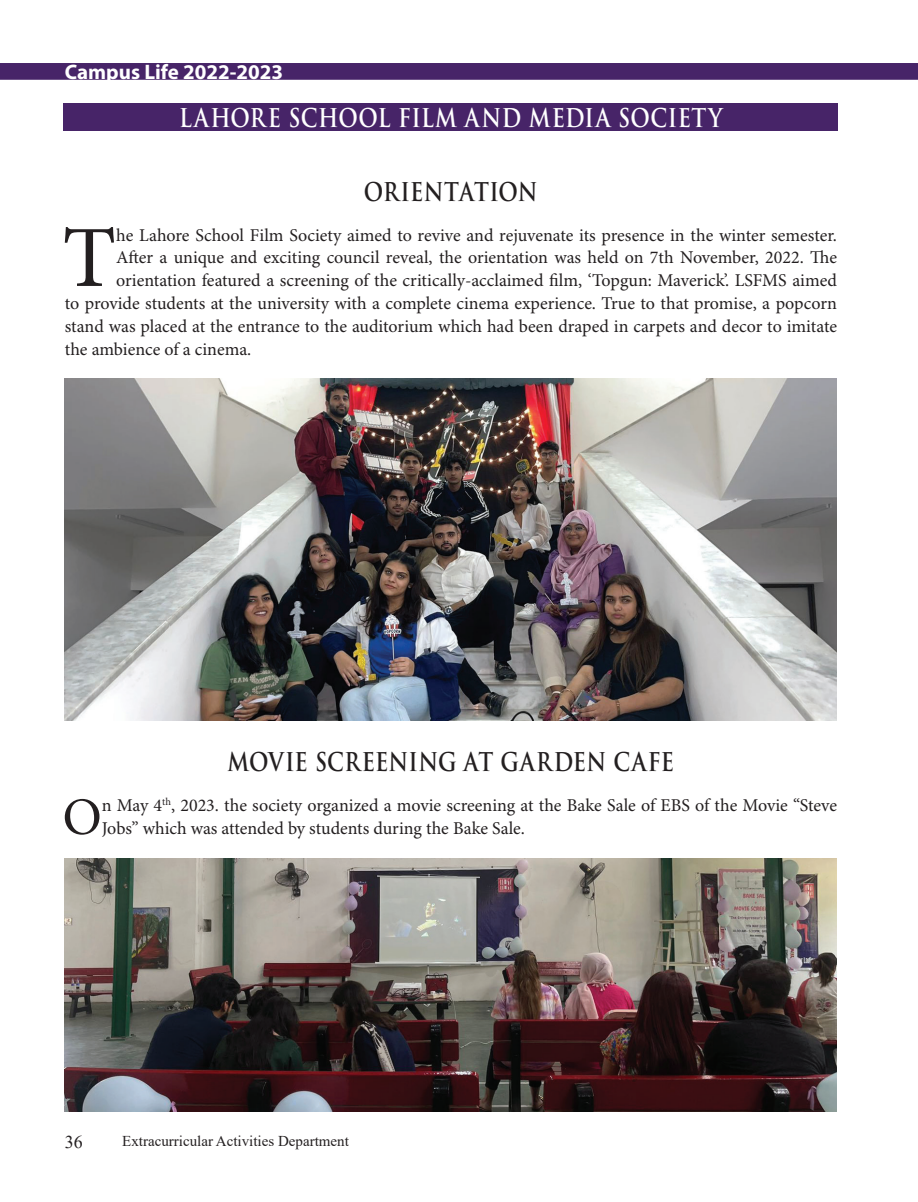
<style>
.page{position:relative;width:918px;height:1202px;background:#fff}
.page>*{position:absolute;margin:0;border:0;box-sizing:border-box;transform-origin:0 0}
.t1{font:87.3px "Minion Pro";color:#231f20}
.t2{font:52.65px "Minion Pro";color:#231f20}
.t3{font:700 25.2px "Trajan Pro";letter-spacing:.01em;color:#231f20;scale:.83 1}
.t4{font:700 25.2px "Trajan Pro";letter-spacing:.02em;color:#fff;scale:.83 1}
.t5{font:700 21px "Myriad Pro";color:#fff}
.t6{font:18px/22.5px "Minion Pro";color:#231f20}
.t7{font:18px "Times New Roman";color:#231f20}
.t8{font:15px "Times New Roman";color:#231f20}
</style>
<div class="page">
<div style="left:0;top:63px;width:918px;height:17px;background:#472468"></div>
<div style="left:63px;top:104px;width:775px;height:27px;background:#472468"></div>
<img style="left:65px;top:379px;width:772px;height:341px">
<img style="left:65px;top:858px;width:772px;height:254px">
<p class="t5" style="left:65px;top:58px;width:220px">Campus Life 2022-2023</p>
<h3 class="t4" style="left:179px;top:102px;width:656px">LAHORE SCHOOL FILM AND MEDIA SOCIETY</h3>
<h3 class="t3" style="left:364px;top:176px;width:211px">ORIENTATION</h3>
<h1 class="t1" style="left:62px;top:206px;width:55px">T</h1>
<p class="t6" style="left:116px;top:225px;width:722px">he Lahore School Film Society aimed to revive and rejuvenate its presence in the winter semester.</p>
<p class="t6" style="left:116px;top:247px;width:722px">After a unique and exciting council reveal, the orientation was held on 7th November, 2022. The</p>
<p class="t6" style="left:116px;top:270px;width:722px">orientation featured a screening of the critically-acclaimed film, ‘Topgun: Maverick’. LSFMS aimed</p>
<p class="t6" style="left:65px;top:292px;width:774px">to provide students at the university with a complete cinema experience. True to that promise, a popcorn</p>
<p class="t6" style="left:65px;top:315px;width:774px">stand was placed at the entrance to the auditorium which had been draped in carpets and decor to imitate</p>
<p class="t6" style="left:65px;top:338px;width:188px">the ambience of a cinema.</p>
<h3 class="t3" style="left:228px;top:746px;width:540px">MOVIE SCREENING AT GARDEN CAFE</h3>
<h2 class="t2" style="left:62px;top:785px;width:41px">O</h2>
<p class="t6" style="left:102px;top:795px;width:737px">n May 4<sup>th</sup>, 2023. the society organized a movie screening at the Bake Sale of EBS of the Movie “Steve<br>Jobs” which was attended by students during the Bake Sale.</p>
<p class="t7" style="left:65px;top:1129px;width:19px">36</p>
<p class="t8" style="left:122px;top:1130px;width:228px">Extracurricular Activities Department</p>
</div>
